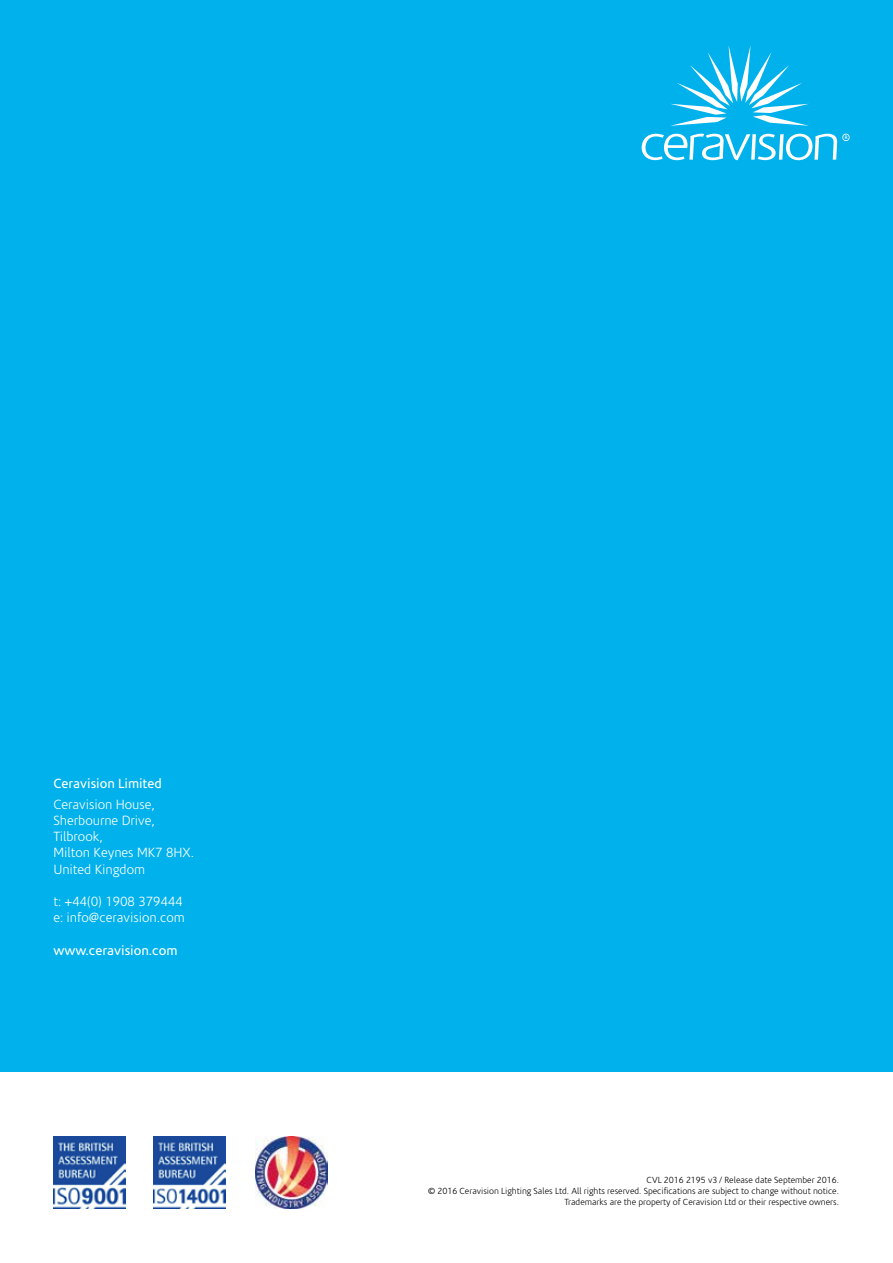
<style>
.page{position:relative;width:893px;height:1263px;background:#fff}
.page>*{position:absolute;margin:0;border:0;box-sizing:border-box;transform-origin:0 0}
.t1{font:300 13.5px/16.2px "Corisande";color:#fff}
.t2{font:13.5px "Corisande";color:#fff}
.t3{font:300 9px/10.9px "Corisande";color:#000;text-align:right}
</style>
<div class="page">
<div style="left:0;top:0;width:893px;height:1071px;background:#00b1eb"></div>
<img style="left:53px;top:1137px;width:73px;height:72px">
<img style="left:153px;top:1137px;width:73px;height:72px">
<img style="left:255px;top:1137px;width:72px;height:72px">
<svg style="left:641px;top:134px;width:209px;height:26px"></svg>
<svg style="left:670px;top:46px;width:139px;height:80px"></svg>
<h1 class="t2" style="left:53px;top:776px;width:110px">Ceravision Limited</h1>
<h1 class="t1" style="left:53px;top:796px;width:142px">Ceravision House,<br>Sherbourne Drive,<br>Tilbrook,<br>Milton Keynes MK7 8HX.<br>United Kingdom</h1>
<h1 class="t1" style="left:53px;top:894px;width:133px">t: +44(0) 1908 379444 e: info@ceravision.com</h1>
<h1 class="t2" style="left:53px;top:943px;width:125px">www.ceravision.com</h1>
<p class="t3" style="left:428px;top:1175px;width:412px">CVL 2016 2195 v3 / Release date September 2016.<br>© 2016 Ceravision Lighting Sales Ltd. All rights reserved. Specifications are subject to change without notice.<br>Trademarks are the property of Ceravision Ltd or their respective owners.</p>
</div>
